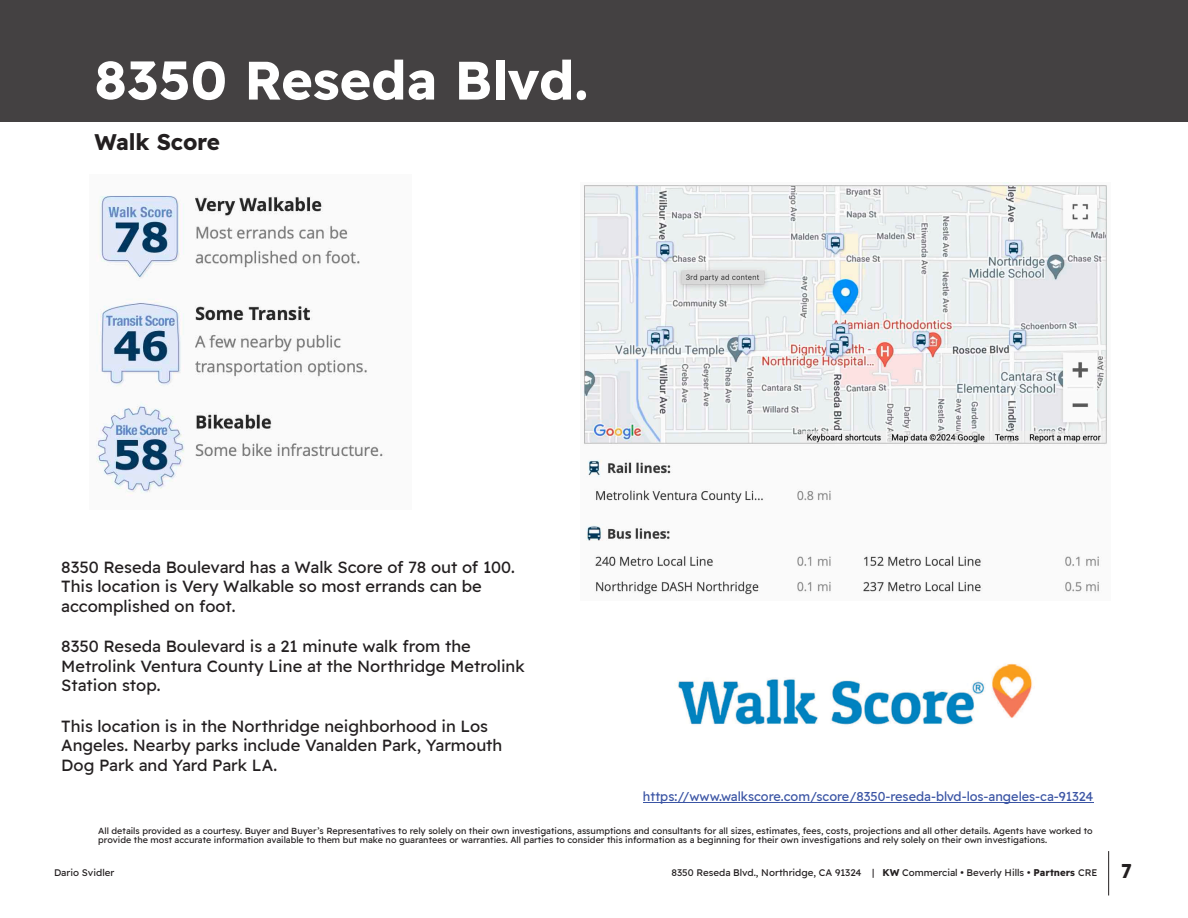
<style>
.page{position:relative;width:1188px;height:918px;background:#fff}
.page>*{position:absolute;margin:0;border:0;box-sizing:border-box;transform-origin:0 0}
.t1{font:700 54px "Readex Pro";color:#fff}
.t2{font:700 22.5px "Readex Pro";letter-spacing:-.005em;color:#231f20}
.t3{font:16.5px/19.5px "Readex Pro";color:#231f20}
.t4{font:13.05px "Readex Pro";color:#3a54a4}
.t5{font:9.75px "Readex Pro";color:#231f20}
.t6{font:9px/9px "Readex Pro";color:#231f20}
.s1{font-weight:700}
.s2{font-weight:700;font-size:19.5px}
</style>
<div class="page">
<hr style="left:1108px;top:851px;width:1px;height:45px;background:#231f20">
<div style="left:0;top:0;width:1188px;height:122px;background:#444142"></div>
<hr style="left:643px;top:803px;width:450px;height:1px;background:#3a54a4">
<img style="left:678px;top:663px;width:355px;height:62px">
<img style="left:96px;top:195px;width:287px;height:299px">
<img style="left:583px;top:182px;width:524px;height:414px">
<h1 class="t1" style="left:94px;top:46px;width:495px">8350 Reseda Blvd.</h1>
<h2 class="t2" style="left:94px;top:127px;width:127px">Walk Score</h2>
<h3 class="t3" style="left:61px;top:557px;width:455px">8350 Reseda Boulevard has a Walk Score of 78 out of 100.<br>This location is Very Walkable so most errands can be accomplished on foot.</h3>
<h3 class="t3" style="left:61px;top:636px;width:465px">8350 Reseda Boulevard is a 21 minute walk from the<br>Metrolink Ventura County Line at the Northridge Metrolink<br>Station stop.</h3>
<h3 class="t3" style="left:61px;top:716px;width:443px">This location is in the Northridge neighborhood in Los<br>Angeles. Nearby parks include Vanalden Park, Yarmouth<br>Dog Park and Yard Park LA.</h3>
<h3 class="t4" style="left:643px;top:788px;width:452px">https://www.walkscore.com/score/8350-reseda-blvd-los-angeles-ca-91324</h3>
<p class="t6" style="left:98px;top:826px;width:996px">All details provided as a courtesy. Buyer and Buyer’s Representatives to rely solely on their own investigations, assumptions and consultants for all sizes, estimates, fees, costs, projections and all other details. Agents have worked to provide the most accurate information available to them but make no guarantees or warranties. All parties to consider this information as a beginning for their own investigations and rely solely on their own investigations.</p>
<p class="t5" style="left:54px;top:866px;width:62px">Dario Svidler</p>
<p class="t5" style="left:672px;top:866px;width:462px">8350 Reseda Blvd., Northridge, CA 91324 | <span class="s1">KW</span> Commercial <span class="s1">•</span> Beverly Hills <span class="s1">• Partners</span> CRE <span class="s2">7</span></p>
</div>
